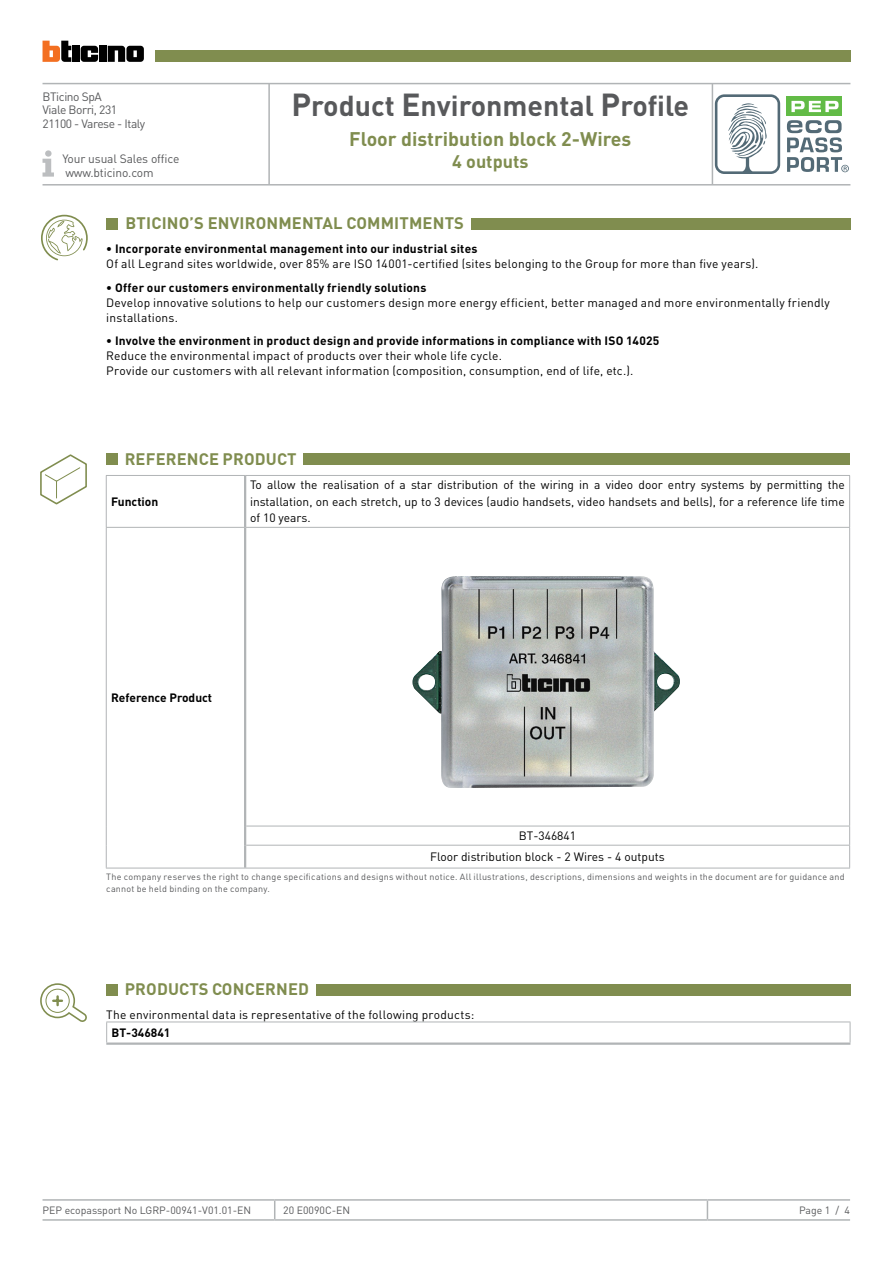
<style>
.page{position:relative;width:893px;height:1263px;background:#fff}
.page>*{position:absolute;margin:0;border:0;box-sizing:border-box;transform-origin:0 0}
.t1{font:700 28.5px "DIN Pro";color:#58595b}
.t2{font:700 19.5px "DIN Pro";color:#808d4f}
.t3{font:700 18px "DIN Pro";color:#808d4f}
.t4{font:700 16.5px "DIN Pro";letter-spacing:.01em;color:#808d4f}
.t5{font:12px/15px "DIN Pro";letter-spacing:.015em;color:#000}
.t6{font:700 12px "DIN Pro";letter-spacing:.015em;color:#000}
.t7{font:12px/13.5px "DIN Pro";letter-spacing:-.035em;color:#58595b}
.t8{font:12px/13.5px "DIN Pro";letter-spacing:-.01em;color:#58595b}
.t9{font:10.5px "DIN Pro";color:#58595b}
.t10{font:9px/12px "DIN Pro";letter-spacing:.025em;color:#58595b}
.s1{font-size:31.5px}
</style>
<div class="page">
<hr style="left:43px;top:1199px;width:232px;height:2px;background:#b1b4b6">
<hr style="left:275px;top:1199px;width:432px;height:2px;background:#b1b4b6">
<svg style="left:274px;top:1201px;width:1px;height:18px"></svg>
<hr style="left:707px;top:1199px;width:143px;height:2px;background:#b1b4b6">
<svg style="left:707px;top:1201px;width:1px;height:18px"></svg>
<hr style="left:43px;top:1219px;width:232px;height:2px;background:#b1b4b6">
<hr style="left:275px;top:1219px;width:432px;height:2px;background:#b1b4b6">
<hr style="left:707px;top:1219px;width:143px;height:2px;background:#b1b4b6">
<div style="left:786px;top:97px;width:56px;height:19px;background:#62bb46"></div>
<svg style="left:791px;top:101px;width:47px;height:11px"></svg>
<svg style="left:715px;top:94px;width:65px;height:80px"></svg>
<svg style="left:787px;top:120px;width:62px;height:52px"></svg>
<hr style="left:43px;top:83px;width:807px;height:1px;background:#b1b4b6">
<hr style="left:43px;top:184px;width:807px;height:2px;background:#b1b4b6">
<hr style="left:268px;top:84px;width:2px;height:100px;background:#b1b4b6">
<hr style="left:712px;top:84px;width:1px;height:100px;background:#b1b4b6">
<div style="left:155px;top:50px;width:695px;height:12px;background:#808d4f"></div>
<svg style="left:43px;top:150px;width:11px;height:27px"></svg>
<svg style="left:41px;top:215px;width:47px;height:45px"></svg>
<svg style="left:81px;top:46px;width:17px;height:16px"></svg>
<div style="left:99px;top:46px;width:7px;height:16px;background:#000"></div>
<div style="left:72px;top:46px;width:7px;height:16px;background:#000"></div>
<svg style="left:43px;top:41px;width:28px;height:21px"></svg>
<svg style="left:108px;top:46px;width:36px;height:16px"></svg>
<div style="left:106px;top:218px;width:12px;height:11px;background:#808d4f"></div>
<div style="left:471px;top:218px;width:379px;height:11px;background:#808d4f"></div>
<div style="left:106px;top:983px;width:12px;height:12px;background:#808d4f"></div>
<div style="left:316px;top:983px;width:534px;height:12px;background:#808d4f"></div>
<div style="left:106px;top:453px;width:12px;height:12px;background:#808d4f"></div>
<div style="left:303px;top:453px;width:547px;height:12px;background:#808d4f"></div>
<hr style="left:106px;top:475px;width:139px;height:1px;background:#b1b4b6">
<hr style="left:106px;top:476px;width:1px;height:51px;background:#b1b4b6">
<hr style="left:106px;top:527px;width:139px;height:1px;background:#b1b4b6">
<hr style="left:106px;top:528px;width:1px;height:298px;background:#b1b4b6">
<svg style="left:106px;top:826px;width:1px;height:42px"></svg>
<hr style="left:106px;top:868px;width:139px;height:1px;background:#b1b4b6">
<svg style="left:244px;top:826px;width:2px;height:19px"></svg>
<hr style="left:246px;top:826px;width:604px;height:1px;background:#b1b4b6">
<hr style="left:246px;top:845px;width:604px;height:1px;background:#b1b4b6">
<hr style="left:244px;top:476px;width:2px;height:51px;background:#b1b4b6">
<hr style="left:244px;top:528px;width:2px;height:298px;background:#b1b4b6">
<hr style="left:244px;top:845px;width:2px;height:23px;background:#b1b4b6">
<hr style="left:245px;top:475px;width:605px;height:1px;background:#b1b4b6">
<hr style="left:849px;top:476px;width:1px;height:51px;background:#b1b4b6">
<hr style="left:245px;top:527px;width:605px;height:1px;background:#b1b4b6">
<hr style="left:849px;top:528px;width:1px;height:298px;background:#b1b4b6">
<svg style="left:849px;top:826px;width:1px;height:42px"></svg>
<hr style="left:245px;top:868px;width:605px;height:1px;background:#b1b4b6">
<hr style="left:106px;top:1021px;width:744px;height:1px;background:#b1b4b6">
<svg style="left:106px;top:1022px;width:1px;height:20px"></svg>
<svg style="left:850px;top:1022px;width:1px;height:20px"></svg>
<hr style="left:106px;top:1042px;width:744px;height:3px;background:#b1b4b6">
<img style="left:412px;top:576px;width:268px;height:212px">
<svg style="left:40px;top:454px;width:47px;height:50px"></svg>
<svg style="left:40px;top:983px;width:47px;height:39px"></svg>
<p class="t7" style="left:43px;top:89px;width:104px">BTicino SpA<br>Viale Borri, 231<br>21100 - Varese - Italy</p>
<p class="t8" style="left:62px;top:152px;width:118px">Your usual Sales office www.bticino.com</p>
<h1 class="t1" style="left:291px;top:86px;width:399px"><span class="s1">P</span>roduct <span class="s1">E</span>nvironmental <span class="s1">P</span>rofile</h1>
<h2 class="t2" style="left:349px;top:125px;width:284px">Floor distribution block 2-Wires</h2>
<h3 class="t3" style="left:452px;top:150px;width:78px">4 outputs</h3>
<h3 class="t4" style="left:126px;top:212px;width:340px">BTICINO’s envi ron mental commitments</h3>
<p class="t6" style="left:106px;top:240px;width:373px">• Incorporate environmental management into our industrial sites</p>
<p class="t5" style="left:106px;top:256px;width:654px">Of all Legrand sites worldwide, over 85% are ISO 14001-certified (sites belonging to the Group for more than five years).</p>
<p class="t6" style="left:106px;top:279px;width:322px">• Offer our customers environmentally friendly solutions</p>
<p class="t5" style="left:106px;top:294px;width:725px">Develop innovative solutions to help our customers design more energy efficient, better managed and more environmentally friendly installations.</p>
<p class="t6" style="left:106px;top:332px;width:555px">• Involve the environment in product design and provide informations in compliance with ISO 14025</p>
<p class="t5" style="left:106px;top:348px;width:528px">Reduce the environmental impact of products over their whole life cycle.<br>Provide our customers with all relevant information (composition, consumption, end of life, etc.).</p>
<h3 class="t4" style="left:125px;top:448px;width:163px">reference product</h3>
<p class="t6" style="left:111px;top:493px;width:49px">Function</p>
<p class="t5" style="left:250px;top:476px;width:596px;line-height:16.5px;text-align:justify">To allow the realisation of a star distribution of the wiring in a video door entry systems by permitting the installation, on each stretch, up to 3 devices (audio handsets, video handsets and bells), for a reference life time of 10 years.</p>
<p class="t6" style="left:111px;top:690px;width:103px">Reference Product</p>
<p class="t5" style="left:430px;top:825px;width:236px;line-height:21px;text-align:center">BT-346841<br>Floor distribution block - 2 Wires - 4 outputs</p>
<p class="t10" style="left:106px;top:870px;width:740px">The company reserves the right to change specifications and designs without notice. All illustrations, descriptions, dimensions and weights in the document are for guidance and cannot be held binding on the company.</p>
<h3 class="t4" style="left:125px;top:978px;width:99px">Products conc</h3>
<h3 class="t4" style="left:255px;top:978px;width:56px">ern ed</h3>
<p class="t5" style="left:106px;top:1006px;width:370px">The environmental data is representative of the following products:</p>
<p class="t6" style="left:112px;top:1025px;width:60px">BT-346841</p>
<p class="t9" style="left:43px;top:1203px;width:210px">PEP ecopassport No LGRP-00941-V01.01-EN</p>
<p class="t9" style="left:283px;top:1203px;width:68px">20 E0090C-EN</p>
<p class="t9" style="left:799px;top:1203px;width:53px">Page 1 / 4</p>
</div>
